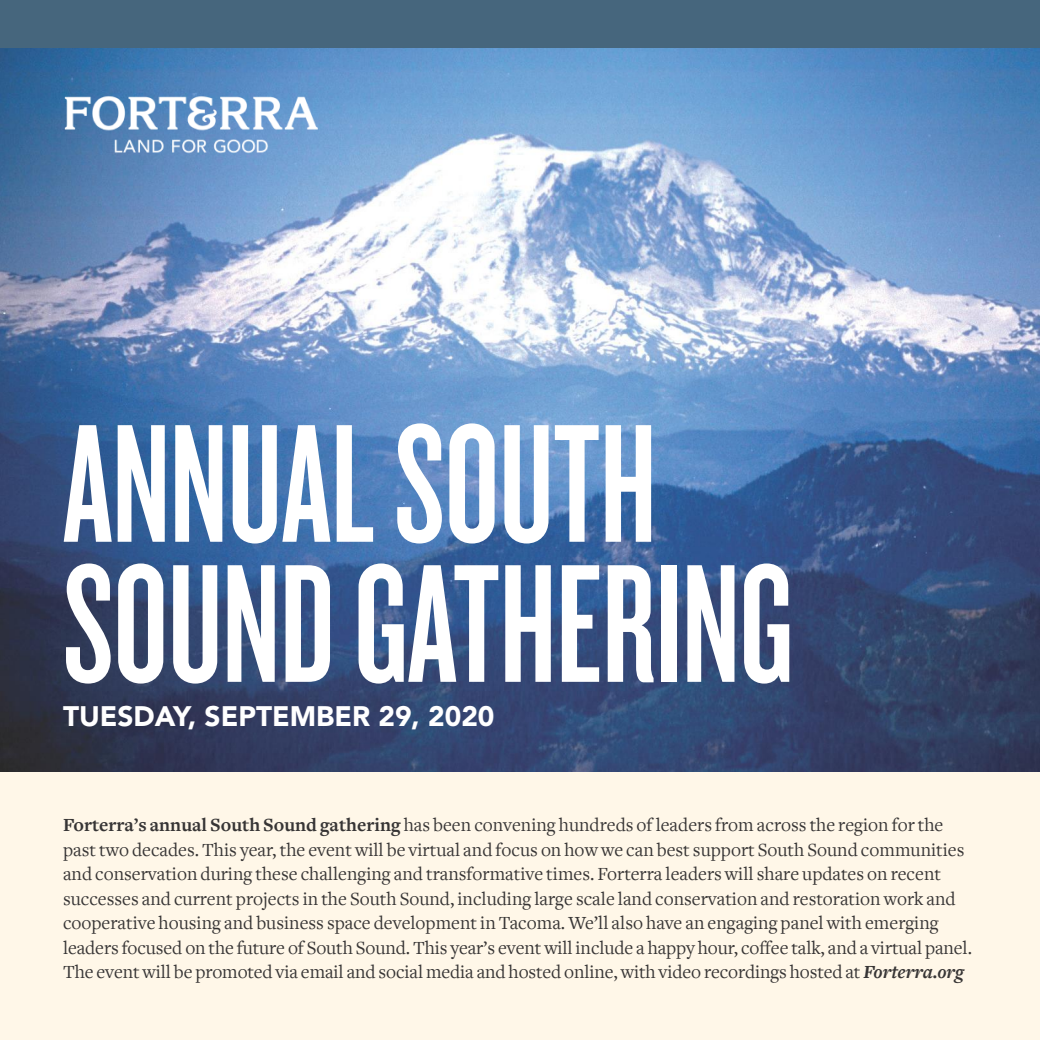
<style>
.page{position:relative;width:1040px;height:1040px;background:#fff}
.page>*{position:absolute;margin:0;border:0;box-sizing:border-box;transform-origin:0 0}
.t1{font:175px/140px "Knockout 47 Bantamweight";color:#fff}
.t2{font:900 28px "Avenir LT Std";color:#fff}
.t3{font:19.25px/24.5px "Freight Text";color:#373535}
.s1{font-weight:700}
.s2{font-weight:700;font-style:italic}
</style>
<div class="page">
<img style="left:0;top:47px;width:1040px;height:725px">
<img style="left:33px;top:65px;width:315px;height:118px">
<div style="left:0;top:772px;width:1040px;height:268px;background:#fff7e8"></div>
<div style="left:0;top:0;width:1040px;height:47px;background:#46667d"></div>
<h1 class="t1" style="left:63px;top:409px;width:731px">ANNUAL SOUTH<br>SOUND GATHERING</h1>
<h2 class="t2" style="left:63px;top:699px;width:433px">TUESDAY, SEPTEMBER 29, 2020</h2>
<p class="t3" style="left:63px;top:813px;width:910px"><span class="s1">Forterra’s annual South Sound gathering</span> has been convening hundreds of leaders from across the region for the past two decades. This year, the event will be virtual and focus on how we can best support South Sound communities and conservation during these challenging and transformative times. Forterra leaders will share updates on recent successes and current projects in the South Sound, including large scale land conservation and restoration work and cooperative housing and business space development in Tacoma. We’ll also have an engaging panel with emerging leaders focused on the future of South Sound. This year’s event will include a happy hour, coffee talk, and a virtual panel.<br>The event will be promoted via email and social media and hosted online, with video recordings hosted at <span class="s2">Forterra.org</span></p>
</div>
